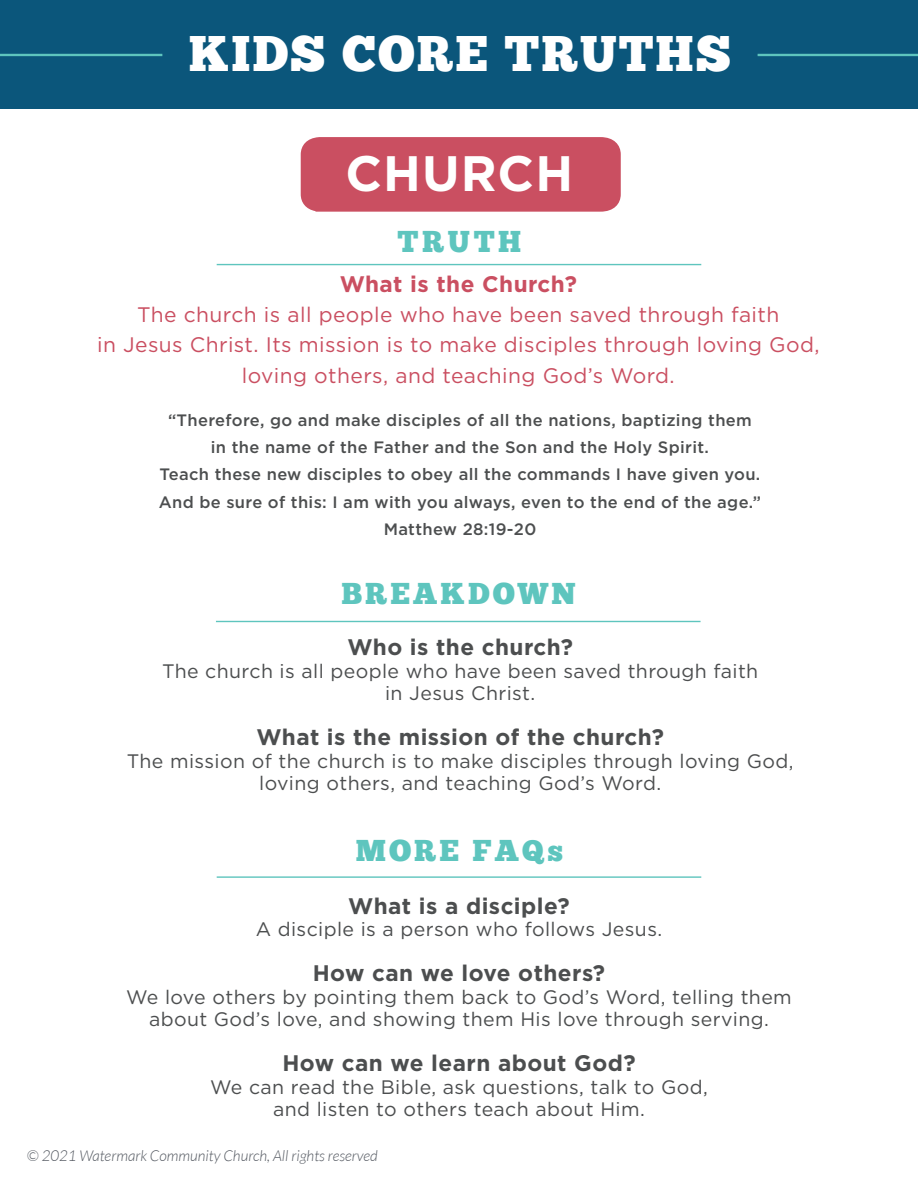
<style>
.page{position:relative;width:918px;height:1188px;background:#fff}
.page>*{position:absolute;margin:0;border:0;box-sizing:border-box;transform-origin:0 0}
.t1{font:49.8px "Chunk Five";letter-spacing:.04em;color:#fff}
.t2{font:700 49.8px "Gotham";letter-spacing:.02em;color:#fff}
.t3{font:30px "Chunk Five";letter-spacing:.1em;color:#5ec5be}
.t4{font:700 22.5px "Gotham";letter-spacing:.02em;color:#4c4e4f}
.t5{font:700 22.5px "Gotham";letter-spacing:.02em;color:#ca4f61}
.t6{font:21px/30.3px "Gotham";letter-spacing:.02em;color:#ca4f61;text-align:center}
.t7{font:19.5px/22.5px "Gotham";letter-spacing:.02em;color:#4c4e4f;text-align:center}
.t8{font:500 16.5px/27.3px "Gotham";letter-spacing:.02em;color:#4c4e4f;text-align:center}
.t9{font:italic 300 15px "Lato";color:#535860}
</style>
<div class="page">
<div style="left:301px;top:137px;width:320px;height:75px;background:#ca4f61"></div>
<div style="left:0;top:0;width:918px;height:109px;background:#0b567b"></div>
<hr style="left:0;top:54px;width:162px;height:2px;background:#5ec5be">
<hr style="left:758px;top:54px;width:160px;height:2px;background:#5ec5be">
<hr style="left:217px;top:264px;width:484px;height:1px;background:#5ec5be">
<hr style="left:216px;top:621px;width:485px;height:1px;background:#5ec5be">
<hr style="left:217px;top:876px;width:484px;height:2px;background:#5ec5be">
<h1 class="t1" style="left:189px;top:31px;width:544px">KIDS CORE TRUTHS</h1>
<h1 class="t2" style="left:346px;top:141px;width:229px">CHURCH</h1>
<h2 class="t3" style="left:398px;top:228px;width:125px">TRUTH</h2>
<p class="t5" style="left:340px;top:269px;width:239px">What is the Church?</p>
<p class="t6" style="left:97px;top:299px;width:724px">The church is all people who have been saved through faith<br>in Jesus Christ. Its mission is to make disciples through loving God, loving others, and teaching God’s Word.</p>
<p class="t8" style="left:159px;top:406px;width:604px">“Therefore, go and make disciples of all the nations, baptizing them in the name of the Father and the Son and the Holy Spirit.<br>Teach these new disciples to obey all the commands I have given you.<br>And be sure of this: I am with you always, even to the end of the age.” Matthew 28:19-20</p>
<h2 class="t3" style="left:342px;top:579px;width:236px">BREAKDOWN</h2>
<p class="t4" style="left:347px;top:632px;width:227px">Who is the church?</p>
<p class="t7" style="left:162px;top:659px;width:598px">The church is all people who have been saved through faith in Jesus Christ.</p>
<p class="t4" style="left:256px;top:722px;width:409px">What is the mission of the church?</p>
<p class="t7" style="left:127px;top:749px;width:668px">The mission of the church is to make disciples through loving God, loving others, and teaching God’s Word.</p>
<h2 class="t3" style="left:356px;top:836px;width:209px">MORE FAQs</h2>
<p class="t4" style="left:348px;top:891px;width:223px">What is a disciple?</p>
<p class="t7" style="left:256px;top:918px;width:408px">A disciple is a person who follows Jesus.</p>
<p class="t4" style="left:313px;top:958px;width:294px">How can we love others?</p>
<p class="t7" style="left:126px;top:985px;width:667px">We love others by pointing them back to God’s Word, telling them about God’s love, and showing them His love through serving.</p>
<p class="t4" style="left:282px;top:1048px;width:355px">How can we learn about God?</p>
<p class="t7" style="left:210px;top:1075px;width:499px">We can read the Bible, ask questions, talk to God, and listen to others teach about Him.</p>
<p class="t9" style="left:27px;top:1148px;width:353px">© 2021 Watermark Community Church, All rights reserved</p>
</div>
